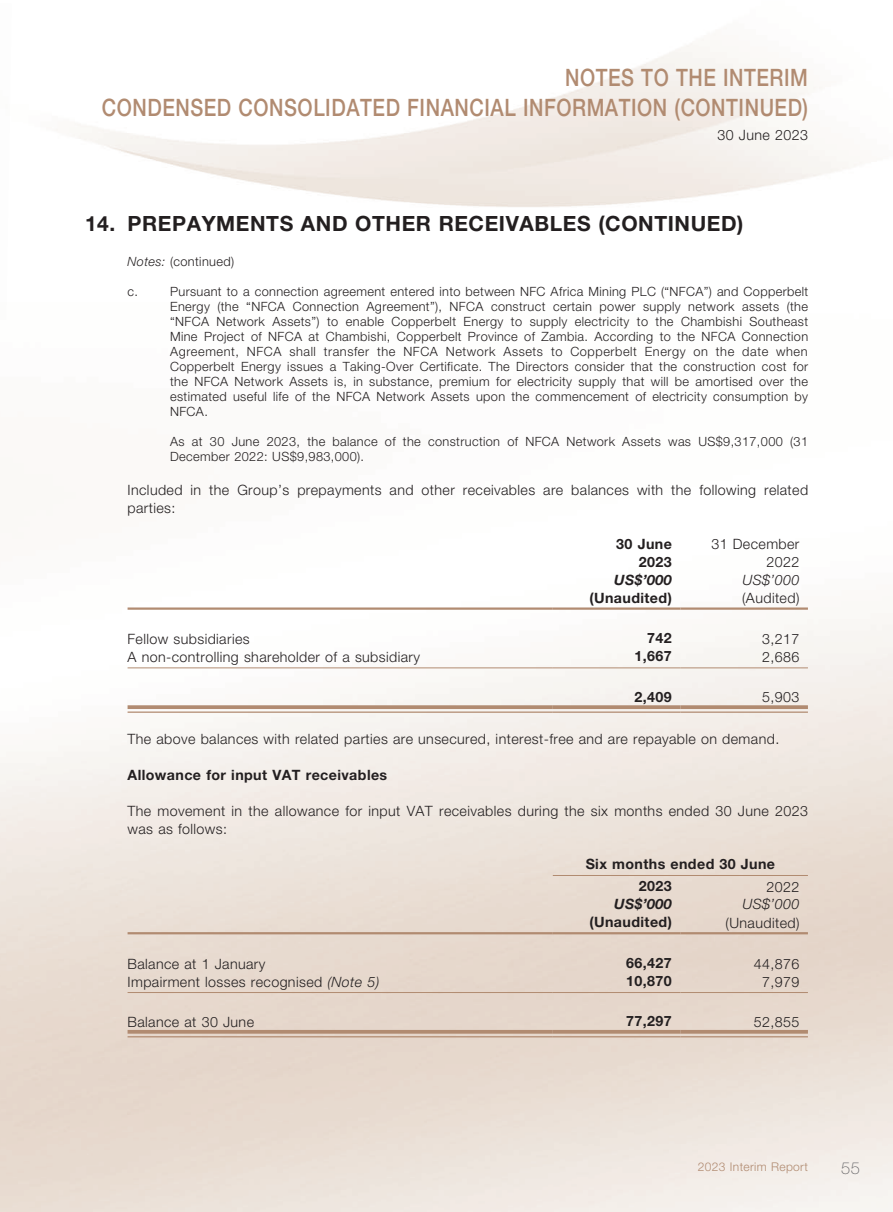
<style>
.page{position:relative;width:893px;height:1212px;background:#fff}
.page>*{position:absolute;margin:0;border:0;box-sizing:border-box;transform-origin:0 0}
.t1{font:500 24px/30px "Helvetica Neue LT Std";letter-spacing:.03em;color:#b18b71;text-align:right;scale:.83 1}
.t2{font:700 21px "Helvetica Neue LT Std";letter-spacing:.03em;color:#231f20}
.t3{font:100 16.5px "Helvetica Neue LT Std";color:#636366}
.t4{font:300 14.25px/18px "Helvetica Neue LT Std";letter-spacing:.03em;color:#231f20}
.t5{font:700 14.25px/18px "Helvetica Neue LT Std";letter-spacing:.03em;color:#231f20;text-align:right}
.t6{font:italic 700 14.25px "Helvetica Neue LT Std";letter-spacing:.03em;color:#231f20}
.t7{font:italic 300 14.25px "Helvetica Neue LT Std";letter-spacing:.03em;color:#231f20}
.t8{font:300 12.75px/15px "Helvetica Neue LT Std";letter-spacing:.03em;color:#231f20;text-align:justify}
.t9{font:300 12px "Helvetica Neue LT Std";letter-spacing:.03em;color:#b18b71}
.s1{font-style:italic}
</style>
<div class="page">
<hr style="left:128px;top:607px;width:425px;height:3px;background:#b18b71">
<hr style="left:553px;top:607px;width:127px;height:3px;background:#b18b71">
<hr style="left:680px;top:607px;width:128px;height:3px;background:#b18b71">
<hr style="left:128px;top:667px;width:425px;height:1px;background:#b18b71">
<hr style="left:553px;top:667px;width:127px;height:1px;background:#b18b71">
<hr style="left:680px;top:667px;width:128px;height:1px;background:#b18b71">
<svg style="left:128px;top:705px;width:425px;height:4px;background:#b6927a"></svg>
<hr style="left:128px;top:711px;width:425px;height:2px;background:#b18b71">
<svg style="left:553px;top:705px;width:127px;height:4px"></svg>
<hr style="left:553px;top:711px;width:127px;height:2px;background:#b18b71">
<svg style="left:680px;top:705px;width:128px;height:4px"></svg>
<hr style="left:680px;top:711px;width:128px;height:2px;background:#b18b71">
<hr style="left:553px;top:875px;width:255px;height:1px;background:#b18b71">
<hr style="left:128px;top:932px;width:425px;height:2px;background:#b18b71">
<hr style="left:553px;top:932px;width:127px;height:2px;background:#b18b71">
<hr style="left:680px;top:932px;width:128px;height:2px;background:#b18b71">
<hr style="left:128px;top:992px;width:425px;height:1px;background:#b18b71">
<hr style="left:553px;top:992px;width:127px;height:1px;background:#b18b71">
<hr style="left:680px;top:992px;width:128px;height:1px;background:#b18b71">
<svg style="left:128px;top:1030px;width:425px;height:4px;background:#b59077"></svg>
<hr style="left:128px;top:1036px;width:425px;height:1px;background:#b18b71">
<svg style="left:553px;top:1030px;width:127px;height:4px"></svg>
<hr style="left:553px;top:1036px;width:127px;height:1px;background:#b18b71">
<svg style="left:680px;top:1030px;width:128px;height:4px"></svg>
<hr style="left:680px;top:1036px;width:128px;height:1px;background:#b18b71">
<h1 class="t1" style="left:102px;top:62px;width:852px">NOTES TO THE INTERIM<br>CONDENSED CONSOLIDATED FINANCIAL INFORMATION (CONTINUED)</h1>
<p class="t4" style="left:717px;top:126px;width:92px">30 June 2023</p>
<h2 class="t2" style="left:85px;top:211px;width:660px">14. PREPAYMENTS AND OTHER RECEIVABLES (CONTINUED)</h2>
<p class="t8" style="left:128px;top:254px;width:108px"><span class="s1">Notes:</span> (continued)</p>
<p class="t8" style="left:128px;top:284px;width:12px">c.</p>
<p class="t8" style="left:170px;top:284px;width:640px">Pursuant to a connection agreement entered into between NFC Africa Mining PLC (“NFCA”) and Copperbelt Energy (the “NFCA Connection Agreement”), NFCA construct certain power supply network assets (the “NFCA Network Assets”) to enable Copperbelt Energy to supply electricity to the Chambishi Southeast Mine Project of NFCA at Chambishi, Copperbelt Province of Zambia. According to the NFCA Connection Agreement, NFCA shall transfer the NFCA Network Assets to Copperbelt Energy on the date when Copperbelt Energy issues a Taking-Over Certificate. The Directors consider that the construction cost for the NFCA Network Assets is, in substance, premium for electricity supply that will be amortised over the estimated useful life of the NFCA Network Assets upon the commencement of electricity consumption by NFCA.</p>
<p class="t8" style="left:170px;top:434px;width:639px">As at 30 June 2023, the balance of the construction of NFCA Network Assets was US$9,317,000 (31<br>December 2022: US$9,983,000).</p>
<p class="t4" style="left:128px;top:481px;width:682px">Included in the Group’s prepayments and other receivables are balances with the following related parties:</p>
<p class="t5" style="left:616px;top:534px;width:57px">30 June<br>2023</p>
<p class="t4" style="left:711px;top:535px;width:90px;text-align:right">31 December<br>2022</p>
<p class="t6" style="left:614px;top:571px;width:59px">US$’000</p>
<p class="t7" style="left:742px;top:571px;width:59px">US$’000</p>
<p class="t5" style="left:589px;top:588px;width:84px">(Unaudited)</p>
<p class="t4" style="left:742px;top:589px;width:59px">(Audited)</p>
<p class="t4" style="left:128px;top:629px;width:124px">Fellow subsidiaries</p>
<p class="t5" style="left:647px;top:629px;width:26px">742</p>
<p class="t4" style="left:762px;top:629px;width:39px">3,217</p>
<p class="t4" style="left:128px;top:647px;width:294px">A non-controlling shareholder of a subsidiary</p>
<p class="t5" style="left:635px;top:647px;width:39px">1,667</p>
<p class="t4" style="left:762px;top:647px;width:39px">2,686</p>
<p class="t5" style="left:635px;top:687px;width:39px">2,409</p>
<p class="t4" style="left:762px;top:688px;width:39px">5,903</p>
<p class="t4" style="left:128px;top:729px;width:653px">The above balances with related parties are unsecured, interest-free and are repayable on demand.</p>
<p class="t5" style="left:128px;top:765px;width:261px">Allowance for input VAT receivables</p>
<p class="t4" style="left:128px;top:801px;width:682px">The movement in the allowance for input VAT receivables during the six months ended 30 June 2023 was as follows:</p>
<p class="t5" style="left:639px;top:852px;width:138px;line-height:22.5px;text-align:left;text-indent:-53px">Six months ended 30 June<br>2023</p>
<p class="t4" style="left:766px;top:878px;width:34px">2022</p>
<p class="t6" style="left:614px;top:895px;width:59px">US$’000</p>
<p class="t7" style="left:742px;top:896px;width:59px">US$’000</p>
<p class="t5" style="left:589px;top:913px;width:84px">(Unaudited)</p>
<p class="t4" style="left:725px;top:914px;width:75px">(Unaudited)</p>
<p class="t4" style="left:128px;top:954px;width:139px">Balance at 1 January</p>
<p class="t5" style="left:626px;top:953px;width:47px">66,427</p>
<p class="t4" style="left:754px;top:954px;width:47px">44,876</p>
<p class="t4" style="left:128px;top:972px;width:253px">Impairment losses recognised <span class="s1">(Note 5)</span></p>
<p class="t5" style="left:626px;top:971px;width:47px">10,870</p>
<p class="t4" style="left:762px;top:972px;width:39px">7,979</p>
<p class="t4" style="left:128px;top:1013px;width:128px">Balance at 30 June</p>
<p class="t5" style="left:626px;top:1012px;width:47px">77,297</p>
<p class="t4" style="left:754px;top:1013px;width:47px">52,855</p>
<p class="t9" style="left:698px;top:1159px;width:112px">2023 Interim Report</p>
<p class="t3" style="left:841px;top:1159px;width:20px">55</p>
</div>
